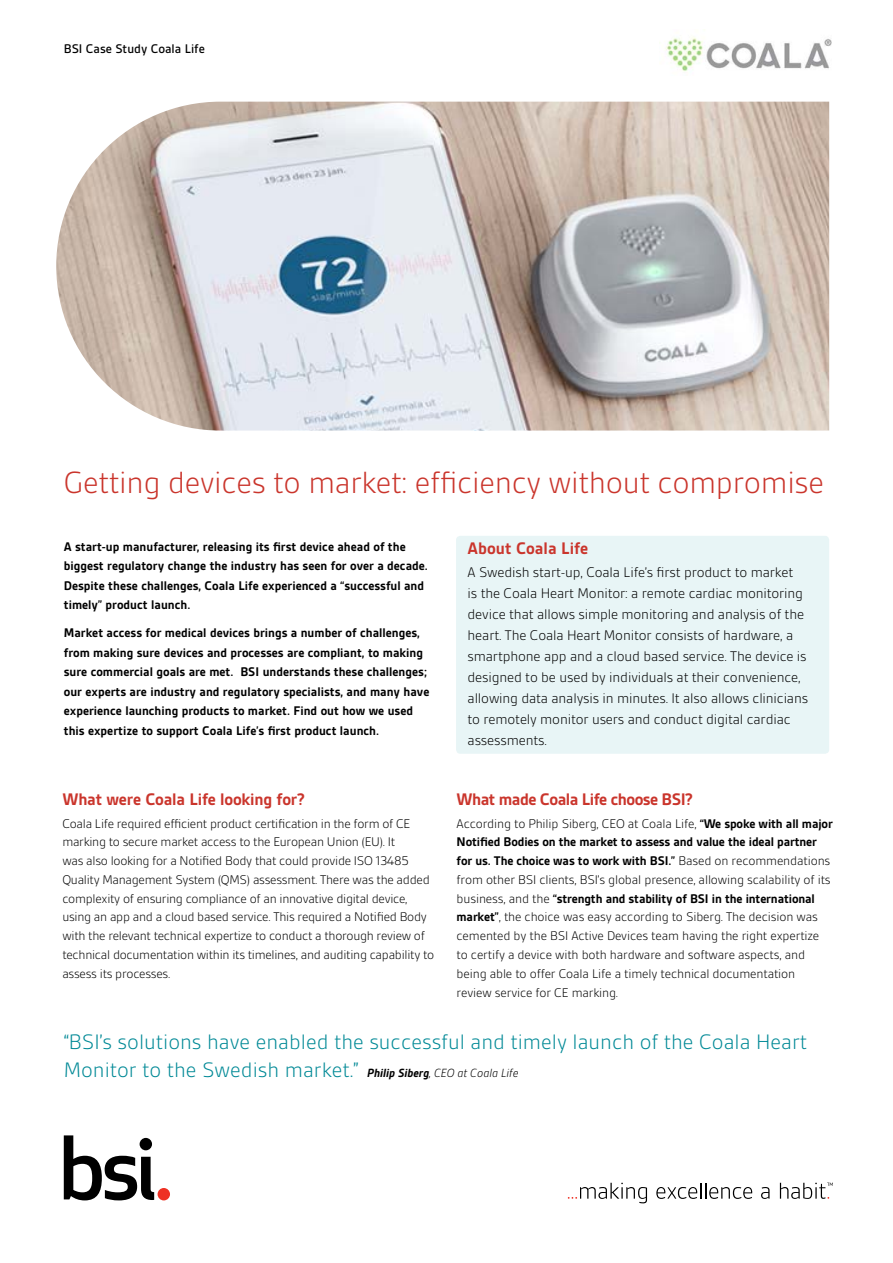
<style>
.page{position:relative;width:893px;height:1263px;background:#fff}
.page>*{position:absolute;margin:0;border:0;box-sizing:border-box;transform-origin:0 0}
.t1{font:300 33px "BSI Gesta";letter-spacing:-.01em;color:#ca352c}
.t2{font:300 22.5px/28.5px "BSI Gesta";color:#008996}
.t3{font:700 18px "BSI Gesta";letter-spacing:-.01em;color:#ca352c}
.t4{font:700 18px "BSI Gesta";letter-spacing:-.03em;color:#ca352c}
.t5{font:300 15px/21px "BSI Gesta";letter-spacing:-.01em;color:#000}
.t6{font:300 13.5px/18.9px "BSI Gesta";letter-spacing:-.02em;color:#000}
.t7{font:700 13.5px/19.5px "BSI Gesta";color:#000}
.t8{font:500 13.5px "BSI Gesta";color:#000}
.s1{font-weight:700}
.s2{font-weight:700;font-style:italic;font-size:12.75px;color:#000}
.s3{font-style:italic;font-size:12.75px;color:#000}
</style>
<div class="page">
<svg style="left:64px;top:1135px;width:90px;height:65px"></svg>
<div style="left:158px;top:1188px;width:12px;height:12px;background:#ee3124;border-radius:50%"></div>
<svg style="left:568px;top:1182px;width:79px;height:21px"></svg>
<svg style="left:656px;top:1183px;width:96px;height:16px"></svg>
<svg style="left:761px;top:1187px;width:8px;height:12px"></svg>
<svg style="left:780px;top:1182px;width:53px;height:17px"></svg>
<div style="left:456px;top:536px;width:373px;height:218px;background:#e8f5f6;border-radius:4px"></div>
<img style="left:56px;top:102px;width:773px;height:329px">
<img style="left:659px;top:36px;width:173px;height:36px">
<p class="t8" style="left:64px;top:41px;width:143px">BSI Case Study Coala Life</p>
<h1 class="t1" style="left:64px;top:465px;width:762px">Getting devices to market: efficiency without compromise</h1>
<p class="t7" style="left:64px;top:537px;width:366px">A start-up manufacturer, releasing its first device ahead of the biggest regulatory change the industry has seen for over a decade.<br>Despite these challenges, Coala Life experienced a “successful and timely” product launch.</p>
<p class="t7" style="left:64px;top:623px;width:367px">Market access for medical devices brings a number of challenges, from making sure devices and processes are compliant, to making sure commercial goals are met. BSI understands these challenges; our experts are industry and regulatory specialists, and many have experience launching products to market. Find out how we used this expertize to support Coala Life’s first product launch.</p>
<h3 class="t3" style="left:62px;top:789px;width:244px">What were Coala Life looking for?</h3>
<p class="t6" style="left:62px;top:814px;width:373px">Coala Life required efficient product certification in the form of CE marking to secure market access to the European Union (EU). It<br>was also looking for a Notified Body that could provide ISO 13485<br>Quality Management System (QMS) assessment. There was the added complexity of ensuring compliance of an innovative digital device, using an app and a cloud based service. This required a Notified Body with the relevant technical expertize to conduct a thorough review of technical documentation within its timelines, and auditing capability to assess its processes.</p>
<h3 class="t3" style="left:468px;top:539px;width:122px">About Coala Life</h3>
<p class="t5" style="left:468px;top:561px;width:342px">A Swedish start-up, Coala Life’s first product to market<br>is the Coala Heart Monitor: a remote cardiac monitoring device that allows simple monitoring and analysis of the heart. The Coala Heart Monitor consists of hardware, a smartphone app and a cloud based service. The device is designed to be used by individuals at their convenience, allowing data analysis in minutes. It also allows clinicians to remotely monitor users and conduct digital cardiac assessments.</p>
<h3 class="t4" style="left:457px;top:789px;width:238px">What made Coala Life choose BSI?</h3>
<p class="t6" style="left:457px;top:814px;width:378px">According to Philip Siberg, CEO at Coala Life, <span class="s1">“We spoke with all major Notified Bodies on the market to assess and value the ideal partner for us. The choice was to work with BSI.”</span> Based on recommendations from other BSI clients, BSI’s global presence, allowing scalability of its business, and the <span class="s1">“strength and stability of BSI in the international market”</span>, the choice was easy according to Siberg. The decision was cemented by the BSI Active Devices team having the right expertize to certify a device with both hardware and software aspects, and being able to offer Coala Life a timely technical documentation review service for CE marking.</p>
<h2 class="t2" style="left:64px;top:1027px;width:745px">“BSI’s solutions have enabled the successful and timely launch of the Coala Heart<br>Monitor to the Swedish market.” <span class="s2">Philip Siberg</span><span class="s3">, CEO at Coala Life</span></h2>
</div>
